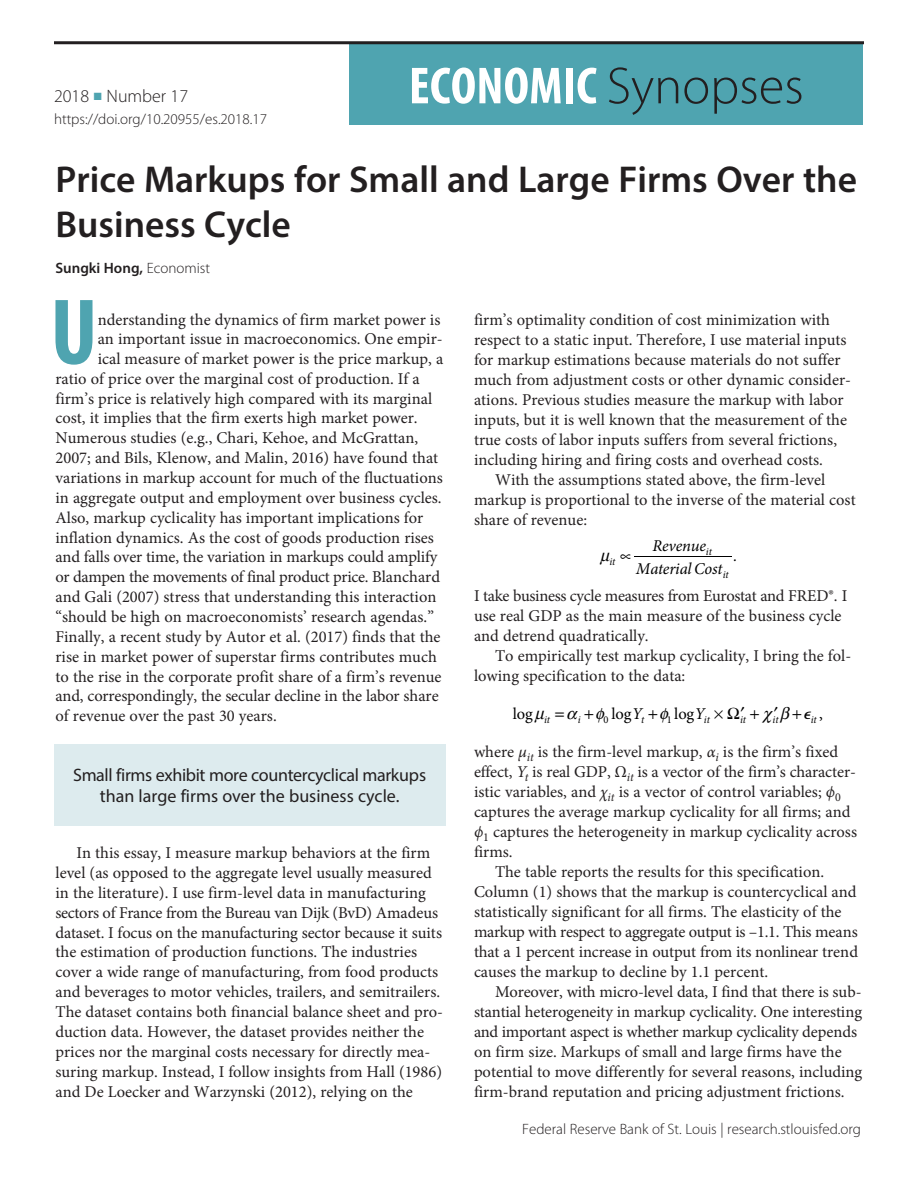
<style>
.page{position:relative;width:918px;height:1188px;background:#fff}
.page>*{position:absolute;margin:0;border:0;box-sizing:border-box;transform-origin:0 0}
.Drop_Cap_NEW{font:700 condensed 94.65px "Myriad Pro";color:#4fa4b0}
.t1{font:700 condensed 52.5px "Myriad Pro";letter-spacing:.005em;color:#fff}
.Title_NEW{font:600 37.5px/45px "Myriad Pro";color:#231f20}
.Callout{font:18px/21.6px "Myriad Pro";letter-spacing:-.02em;color:#231f20;text-align:center}
.t2{font:300 18px "Myriad Pro";color:#231f20}
.Text{font:16.5px/20px "Minion Pro";color:#231f20}
.Drop_Cap_NEW-2{font:16.5px "Minion Pro";color:#231f20}
.Drop_Cap_NEW-3{font:16.5px "Minion Pro";letter-spacing:-.02em;color:#231f20}
.t3{font:italic 16.5px/23.1px "Minion Pro";letter-spacing:-.01em;color:#000;text-align:center}
.t4{font:16.5px "Minion Pro";letter-spacing:-.005em;color:#000}
.Abstract_Citation{font:300 15px "Myriad Pro";color:#231f20}
.Text-2{font:600 15px "Myriad Pro";color:#231f20}
.t5{font:italic 10.5px "Minion Pro";letter-spacing:-.005em;color:#000}
.s1{color:#4fa4b0}
.s2{font-weight:300;font-stretch:normal;color:#231f20}
.s3{font-weight:300}
.s4{font-style:italic}
</style>
<div class="page">
<div style="left:350px;top:43px;width:513px;height:81px;background:#4fa4b0"></div>
<hr style="left:54px;top:41px;width:810px;height:3px;background:#231f20">
<hr style="left:634px;top:556px;width:98px;height:1px;background:#000">
<div style="left:54px;top:744px;width:392px;height:82px;background:#ddebee"></div>
<p class="t2" style="left:54px;top:86px;width:136px">2018 <span class="s1">■</span> Number 17</p>
<p class="Abstract_Citation" style="left:54px;top:111px;width:215px">https://doi.org/10.20955/es.2018.17</p>
<p class="t1" style="left:409px;top:53px;width:396px">ECONOMIC <span class="s2">Synopses</span></p>
<p class="Title_NEW" style="left:56px;top:156px;width:803px">Price Markups for Small and Large Firms Over the<br>Business Cycle</p>
<p class="Text-2" style="left:56px;top:258px;width:156px">Sungki Hong, <span class="s3">Economist</span></p>
<p class="Drop_Cap_NEW" style="left:50px;top:273px;width:49px">U</p>
<p class="Drop_Cap_NEW-2" style="left:98px;top:309px;width:344px">nderstanding the dynamics of firm market power is</p>
<p class="Drop_Cap_NEW-2" style="left:98px;top:328px;width:346px">an important issue in macroeconomics. One empir-</p>
<p class="Drop_Cap_NEW-2" style="left:98px;top:348px;width:347px">ical measure of market power is the price markup, a</p>
<p class="Drop_Cap_NEW-2" style="left:56px;top:367px;width:366px">ratio of price over the marginal cost of production. If a</p>
<p class="Drop_Cap_NEW-2" style="left:56px;top:387px;width:378px">firm’s price is relatively high compared with its marginal</p>
<p class="Drop_Cap_NEW-2" style="left:56px;top:407px;width:364px">cost, it implies that the firm exerts high market power.</p>
<p class="Drop_Cap_NEW-2" style="left:56px;top:427px;width:364px">Numerous studies (e.g., Chari, Kehoe, and McGrattan,</p>
<p class="Drop_Cap_NEW-2" style="left:56px;top:447px;width:384px">2007; and Bils, Klenow, and Malin, 2016) have found that</p>
<p class="Drop_Cap_NEW-2" style="left:56px;top:467px;width:389px">variations in markup account for much of the fluctuations</p>
<p class="Drop_Cap_NEW-2" style="left:56px;top:487px;width:388px">in aggregate output and employment over business cycles.</p>
<p class="Drop_Cap_NEW-2" style="left:56px;top:506px;width:369px">Also, markup cyclicality has important implications for</p>
<p class="Drop_Cap_NEW-2" style="left:56px;top:526px;width:380px">inflation dynamics. As the cost of goods production rises</p>
<p class="Drop_Cap_NEW-2" style="left:56px;top:546px;width:384px">and falls over time, the variation in markups could amplify</p>
<p class="Drop_Cap_NEW-3" style="left:56px;top:566px;width:386px">or dampen the movements of final product price. Blanchard</p>
<p class="Drop_Cap_NEW-2" style="left:56px;top:586px;width:382px">and Gali (2007) stress that understanding this interaction</p>
<p class="Drop_Cap_NEW-2" style="left:56px;top:606px;width:380px">“should be high on macroeconomists’ research agendas.”</p>
<p class="Drop_Cap_NEW-2" style="left:56px;top:626px;width:387px">Finally, a recent study by Autor et al. (2017) finds that the</p>
<p class="Drop_Cap_NEW-2" style="left:56px;top:645px;width:383px">rise in market power of superstar firms contributes much</p>
<p class="Drop_Cap_NEW-2" style="left:56px;top:665px;width:388px">to the rise in the corporate profit share of a firm’s revenue</p>
<p class="Drop_Cap_NEW-2" style="left:56px;top:685px;width:385px">and, correspondingly, the secular decline in the labor share</p>
<p class="Drop_Cap_NEW-2" style="left:56px;top:705px;width:223px">of revenue over the past 30 years.</p>
<p class="Callout" style="left:73px;top:764px;width:355px">Small firms exhibit more countercyclical markups than large firms over the business cycle.</p>
<p class="Text" style="left:56px;top:843px;width:389px;text-indent:21px">In this essay, I measure markup behaviors at the firm level (as opposed to the aggregate level usually measured in the literature). I use firm-level data in manufacturing sectors of France from the Bureau van Dijk (BvD) Amadeus dataset. I focus on the manufacturing sector because it suits the estimation of production functions. The industries cover a wide range of manufacturing, from food products and beverages to motor vehicles, trailers, and semitrailers.<br>The dataset contains both financial balance sheet and pro&shy;duction data. However, the dataset provides neither the prices nor the marginal costs necessary for directly mea&shy;suring markup. Instead, I follow insights from Hall (1986) and De Loecker and Warzynski (2012), relying on the</p>
<p class="Text" style="left:474px;top:310px;width:378px">firm’s optimality condition of cost minimization with respect to a static input. Therefore, I use material inputs for markup estimations because materials do not suffer much from adjustment costs or other dynamic consider&shy;ations. Previous studies measure the markup with labor inputs, but it is well known that the measurement of the true costs of labor inputs suffers from several frictions, including hiring and firing costs and overhead costs.</p>
<p class="Text" style="left:474px;top:470px;width:383px;text-indent:21px">With the assumptions stated above, the firm-level markup is proportional to the inverse of the material cost share of revenue:</p>
<p class="t5" style="left:609px;top:555px;width:24px">it ∝</p>
<p class="t3" style="left:636px;top:534px;width:94px">Revenue<sub>it<br></sub>MaterialCost<sub>it</sub></p>
<p class="t3" style="left:733px;top:544px;width:5px">.</p>
<p class="Text" style="left:474px;top:586px;width:375px">I take business cycle measures from Eurostat and FRED®. I use real GDP as the main measure of the business cycle and detrend quadratically.</p>
<p class="Text" style="left:474px;top:646px;width:379px;text-indent:21px">To empirically test markup cyclicality, I bring the fol&shy;lowing specification to the data:</p>
<p class="t4" style="left:513px;top:702px;width:39px">log <sub>it</sub></p>
<p class="t5" style="left:578px;top:712px;width:4px">i</p>
<p class="t4" style="left:604px;top:702px;width:42px"><sub>0</sub> log<span class="s4">Y</span><sub>t</sub></p>
<p class="t4" style="left:667px;top:702px;width:44px"><sub>1</sub> log<span class="s4">Y</span><sub>it</sub></p>
<p class="t5" style="left:740px;top:712px;width:8px">it</p>
<p class="t5" style="left:773px;top:712px;width:8px">it</p>
<p class="t5" style="left:803px;top:712px;width:22px"><sup>e</sup>it <sup>,</sup></p>
<p class="Text" style="left:474px;top:742px;width:385px">where <span class="s4">μ</span><sub>it</sub> is the firm-level markup, <span class="s4">α</span><sub>i</sub> is the firm’s fixed effect, <span class="s4">Y</span><sub>t</sub> is real GDP, Ω<sub>it</sub> is a vector of the firm’s character&shy;istic variables, and <span class="s4">χ</span><sub>it</sub> is a vector of control variables; <span class="s4">ϕ</span><sub>0 </sub>captures the average markup cyclicality for all firms; and <span class="s4">ϕ</span><sub>1</sub> captures the heterogeneity in markup cyclicality across firms.</p>
<p class="Text" style="left:474px;top:861px;width:386px;text-indent:21px">The table reports the results for this specification.<br>Column (1) shows that the markup is countercyclical and statistically significant for all firms. The elasticity of the markup with respect to aggregate output is –1.1. This means that a 1 percent increase in output from its nonlinear trend causes the markup to decline by 1.1 percent.</p>
<p class="Text" style="left:474px;top:981px;width:390px;text-indent:21px">Moreover, with micro-level data, I find that there is sub&shy;stantial heterogeneity in markup cyclicality. One interesting and important aspect is whether markup cyclicality depends on firm size. Markups of small and large firms have the potential to move differently for several reasons, including firm-brand reputation and pricing adjustment frictions.</p>
<p class="Abstract_Citation" style="left:522px;top:1121px;width:340px">Federal Reserve Bank of St. Louis | research.stlouisfed.org</p>
</div>
